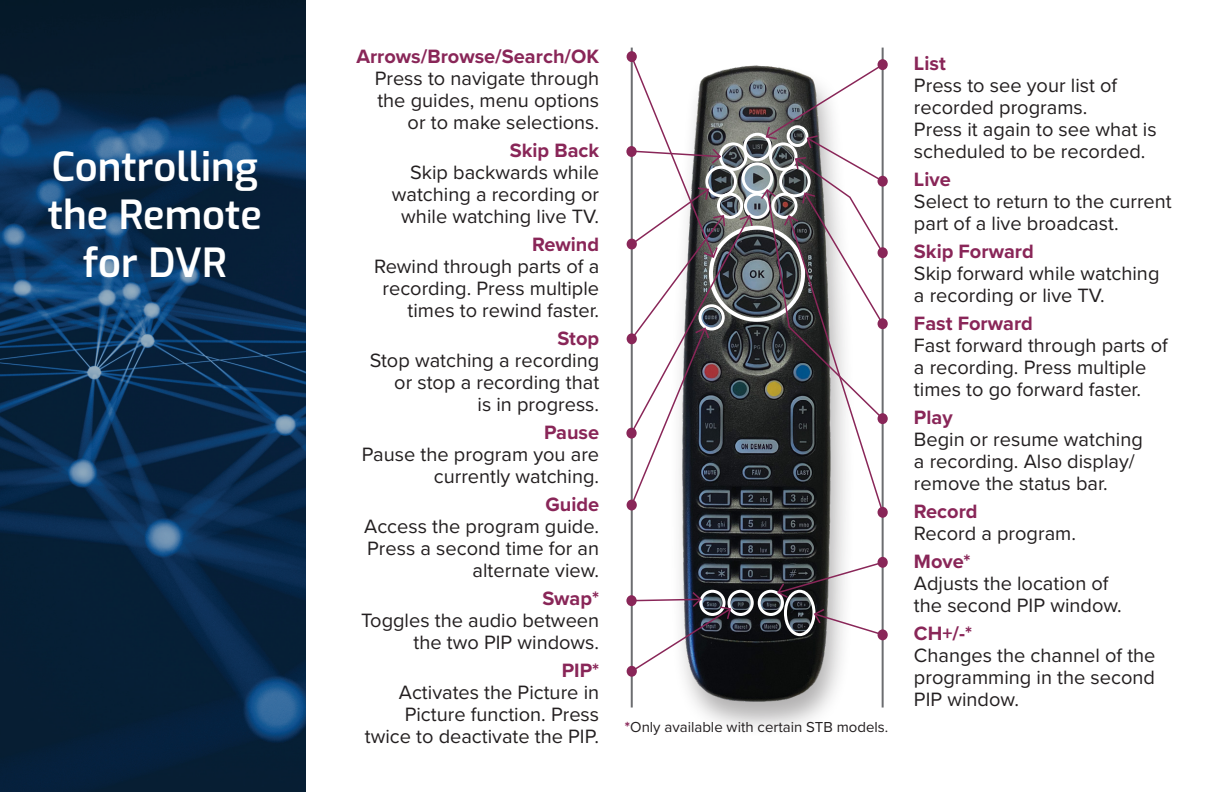
<style>
.page{position:relative;width:1224px;height:792px;background:#fff}
.page>*{position:absolute;margin:0;border:0;box-sizing:border-box;transform-origin:0 0}
.t1{font:100 40px/48px "Exo";color:#fff;text-align:center}
.t2{font:20px/22px "Proxima Nova";color:#231f20;text-align:right}
.t3{font:700 20px "Proxima Nova";color:#892658}
.t4{font:15px "Proxima Nova";color:#231f20}
.s1{font-weight:700;color:#892658}
</style>
<div class="page">
<svg style="left:0;top:0;width:306px;height:792px;background:#0a2b4a"></svg>
<div style="left:669px;top:62px;width:187px;height:676px;background:#231f20;opacity:.35"></div>
<img style="left:677px;top:62px;width:160px;height:643px">
<hr style="left:631px;top:48px;width:2px;height:660px;background:#6c6d70">
<hr style="left:882px;top:48px;width:2px;height:660px;background:#6c6d70">
<div style="left:744px;top:193px;width:26px;height:26px;border:3px solid #fff;border-radius:50%"></div>
<div style="left:728px;top:590px;width:26px;height:26px;border:3px solid #fff;border-radius:50%"></div>
<div style="left:743px;top:133px;width:29px;height:28px;border:3px solid #fff;border-radius:50%"></div>
<div style="left:742px;top:162px;width:31px;height:32px;border:3px solid #fff;border-radius:50%"></div>
<div style="left:784px;top:590px;width:32px;height:46px;border:3px solid #fff;border-radius:50%"></div>
<div style="left:758px;top:590px;width:26px;height:26px;border:3px solid #fff;border-radius:50%"></div>
<div style="left:627px;top:51px;width:10px;height:11px;background:#892658;border-radius:50%"></div>
<div style="left:878px;top:59px;width:10px;height:11px;background:#892658;border-radius:50%"></div>
<div style="left:878px;top:176px;width:10px;height:11px;background:#892658;border-radius:50%"></div>
<div style="left:878px;top:247px;width:10px;height:11px;background:#892658;border-radius:50%"></div>
<div style="left:878px;top:318px;width:10px;height:11px;background:#892658;border-radius:50%"></div>
<svg style="left:878px;top:413px;width:10px;height:11px"></svg>
<div style="left:878px;top:507px;width:10px;height:11px;background:#892658;border-radius:50%"></div>
<div style="left:878px;top:557px;width:10px;height:11px;background:#892658;border-radius:50%"></div>
<div style="left:878px;top:629px;width:10px;height:11px;background:#892658;border-radius:50%"></div>
<svg style="left:626px;top:146px;width:11px;height:11px"></svg>
<div style="left:627px;top:239px;width:10px;height:11px;background:#892658;border-radius:50%"></div>
<div style="left:627px;top:333px;width:10px;height:11px;background:#892658;border-radius:50%"></div>
<svg style="left:626px;top:428px;width:11px;height:11px"></svg>
<div style="left:627px;top:500px;width:10px;height:10px;background:#892658;border-radius:50%"></div>
<svg style="left:626px;top:595px;width:11px;height:11px"></svg>
<div style="left:627px;top:666px;width:10px;height:11px;background:#892658;border-radius:50%"></div>
<svg style="left:630px;top:590px;width:102px;height:83px"></svg>
<svg style="left:629px;top:55px;width:125px;height:452px"></svg>
<svg style="left:813px;top:608px;width:72px;height:29px"></svg>
<svg style="left:776px;top:561px;width:108px;height:38px"></svg>
<svg style="left:760px;top:63px;width:125px;height:451px"></svg>
<p class="t1" style="left:48px;top:141px;width:216px">Controlling the Remote for DVR</p>
<p class="t3" style="left:356px;top:42px;width:244px">Arrows/Browse/Search/OK</p>
<p class="t2" style="left:375px;top:67px;width:226px">Press to navigate through the guides, menu options or to make selections.</p>
<p class="t3" style="left:510px;top:136px;width:91px">Skip Back</p>
<p class="t2" style="left:392px;top:161px;width:209px">Skip backwards while watching a recording or while watching live TV.</p>
<p class="t3" style="left:532px;top:230px;width:69px">Rewind</p>
<p class="t2" style="left:374px;top:255px;width:227px">Rewind through parts of a recording. Press multiple times to rewind faster.</p>
<p class="t3" style="left:557px;top:324px;width:43px">Stop</p>
<p class="t2" style="left:370px;top:349px;width:231px">Stop watching a recording or stop a recording that<br>is in progress.</p>
<p class="t3" style="left:544px;top:418px;width:57px">Pause</p>
<p class="t2" style="left:362px;top:443px;width:239px">Pause the program you are currently watching.</p>
<p class="t3" style="left:545px;top:490px;width:55px">Guide</p>
<p class="t2" style="left:364px;top:515px;width:237px">Access the program guide.<br>Press a second time for an alternate view.</p>
<p class="t3" style="left:542px;top:584px;width:58px">Swap*</p>
<p class="t2" style="left:361px;top:609px;width:240px">Toggles the audio between the two PIP windows.</p>
<p class="t3" style="left:562px;top:656px;width:39px">PIP*</p>
<p class="t2" style="left:365px;top:681px;width:236px">Activates the Picture in<br>Picture function. Press twice to deactivate the PIP.</p>
<p class="t4" style="left:625px;top:716px;width:265px"><span class="s1">*</span>Only available with certain STB models.</p>
<p class="t3" style="left:914px;top:49px;width:33px">List</p>
<p class="t2" style="left:914px;top:74px;width:244px;text-align:left">Press to see your list of recorded programs.<br>Press it again to see what is scheduled to be recorded.</p>
<p class="t2" style="left:914px;top:168px;width:259px;text-align:left"><span class="s1">Live<br></span>Select to return to the current part of a live broadcast.</p>
<p class="t3" style="left:914px;top:237px;width:121px">Skip Forward</p>
<p class="t2" style="left:914px;top:262px;width:247px;text-align:left">Skip forward while watching a recording or live TV.</p>
<p class="t3" style="left:914px;top:309px;width:120px">Fast Forward</p>
<p class="t2" style="left:914px;top:334px;width:255px;text-align:left">Fast forward through parts of a recording. Press multiple times to go forward faster.</p>
<p class="t3" style="left:914px;top:403px;width:40px">Play</p>
<p class="t2" style="left:914px;top:428px;width:230px;text-align:left">Begin or resume watching a recording. Also display/ remove the status bar.</p>
<p class="t3" style="left:914px;top:497px;width:65px">Record</p>
<p class="t2" style="left:914px;top:522px;width:164px">Record a program.</p>
<p class="t3" style="left:914px;top:547px;width:58px">Move*</p>
<p class="t2" style="left:914px;top:572px;width:209px;text-align:left">Adjusts the location of the second PIP window.</p>
<p class="t3" style="left:914px;top:619px;width:60px">CH+/-*</p>
<p class="t2" style="left:914px;top:644px;width:243px;text-align:justify">Changes the channel of the programming in the second PIP window.</p>
</div>
